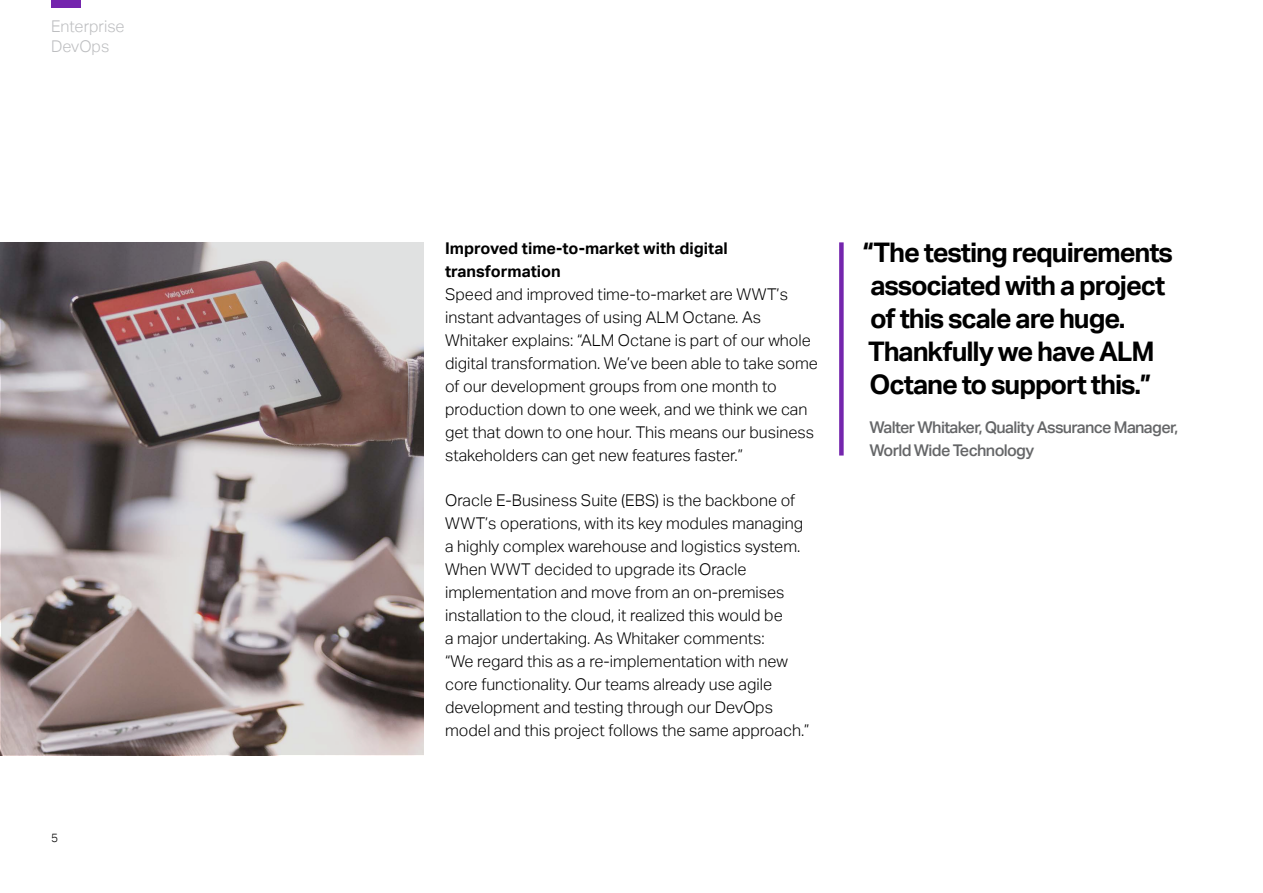
<style>
.page{position:relative;width:1263px;height:893px;background:#fff}
.page>*{position:absolute;margin:0;border:0;box-sizing:border-box;transform-origin:0 0}
.t1{font:700 27px/33px "Aktiv Grotesk";letter-spacing:-.04em;color:#000}
.t2{font:300 16.2px/23px "Aktiv Grotesk";color:#000}
.t3{font:500 16.2px/22.6px "Aktiv Grotesk";letter-spacing:-.04em;color:#656668}
.t4{font:700 16.2px/23px "Aktiv Grotesk";color:#000}
.t5{font:300 16.2px/20px "Aktiv Grotesk";color:#bdbec0}
.t6{font:300 12px "Aktiv Grotesk";color:#000}
</style>
<div class="page">
<div style="left:839px;top:242px;width:5px;height:214px;background:#7425ad"></div>
<div style="left:51px;top:0;width:29px;height:7px;background:#7425ad"></div>
<svg style="left:1px;top:242px;width:423px;height:513px;background:#978b8b"></svg>
<p class="t5" style="left:51px;top:16px;width:75px">Enterprise<br>DevOps</p>
<p class="t6" style="left:51px;top:831px;width:9px">5</p>
<p class="t4" style="left:445px;top:237px;width:284px">Improved time-to-market with digital transformation</p>
<p class="t2" style="left:445px;top:283px;width:374px">Speed and improved time-to-market are WWT’s instant advantages of using ALM Octane. As Whitaker explains: “ALM Octane is part of our whole digital transformation. We’ve been able to take some of our development groups from one month to production down to one week, and we think we can get that down to one hour. This means our business stakeholders can get new features faster.”</p>
<p class="t2" style="left:445px;top:489px;width:366px">Oracle E-Business Suite (EBS) is the backbone of WWT’s operations, with its key modules managing a highly complex warehouse and logistics system.<br>When WWT decided to upgrade its Oracle implementation and move from an on-premises installation to the cloud, it realized this would be<br>a major undertaking. As Whitaker comments:<br>“We regard this as a re-implementation with new core functionality. Our teams already use agile development and testing through our DevOps model and this project follows the same approach.”</p>
<h1 class="t1" style="left:862px;top:236px;width:312px">“The testing requirements associated with a project of this scale are huge.<br>Thankfully we have ALM<br>Octane to support this.”</h1>
<p class="t3" style="left:869px;top:416px;width:310px">Walter Whitaker, Quality Assurance Manager,<br>World Wide Technology</p>
</div>
